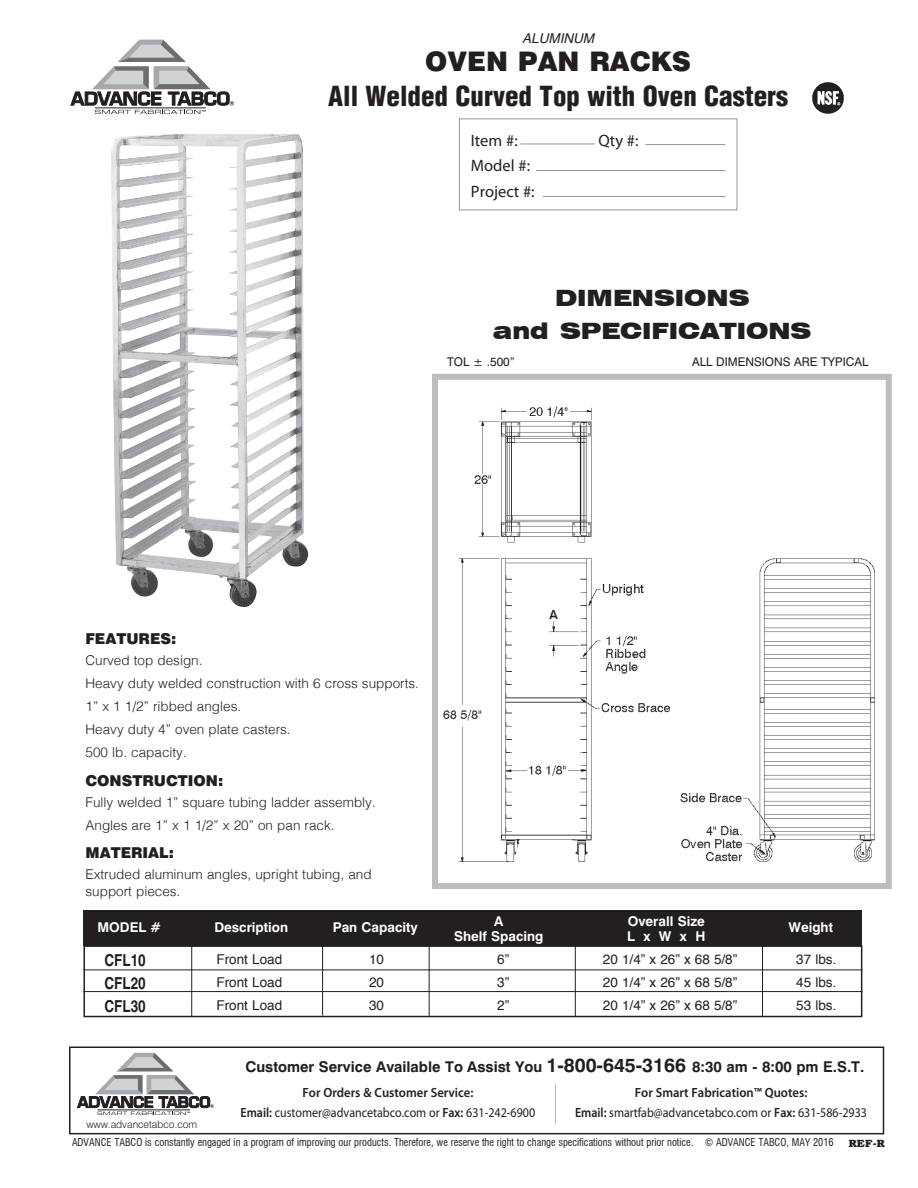
<style>
.page{position:relative;width:918px;height:1188px;background:#fff}
.page>*{position:absolute;margin:0;border:0;box-sizing:border-box;transform-origin:0 0}
.t1{font:900 condensed 27px "Helvetica";color:#231f20}
.t2{font:900 27px "Swiss 721 BT";color:#231f20}
.t3{font:900 expanded 22.5px/32.7px "Swiss 721 BT";color:#231f20;text-align:center;scale:.95 1}
.t4{font:16.5px/25.5px "Myriad Pro";color:#231f20}
.t5{font:700 condensed 16.5px/23px "Helvetica";color:#231f20;text-align:justify}
.t6{font:900 15px "Swiss 721 BT";color:#231f20}
.t7{font:700 14.85px "Swiss 721 BT";color:#231f20}
.t8{font:300 13.5px/23px "Helvetica";color:#231f20}
.t9{font:13.5px "Helvetica";color:#231f20}
.t10{font:700 13.5px "Swiss 721 BT";color:#fff}
.t11{font:italic 13.5px "Helvetica";color:#231f20}
.t12{font:13.35px/19.4px "Myriad Pro";color:#231f20;text-align:center;scale:.9 1}
.t13{font:12px "Swiss 721 BT";color:#231f20}
.t14{font:condensed 10.5px "Swiss 721 BT";color:#231f20}
.t15{font:700 10.5px "Bookman";color:#231f20}
.t16{font:300 10.35px "Swiss 721 BT";color:#231f20}
.s1{font-size:19.35px}
.s2{font-weight:600}
</style>
<div class="page">
<div style="left:83px;top:945px;width:779px;height:72px;border:2px solid #231f20"></div>
<div style="left:83px;top:911px;width:779px;height:35px;background:#231f20"></div>
<hr style="left:83px;top:970px;width:779px;height:1px;background:#231f20">
<hr style="left:191px;top:932px;width:1px;height:84px;background:#231f20">
<hr style="left:322px;top:931px;width:1px;height:85px;background:#231f20">
<hr style="left:429px;top:929px;width:1px;height:87px;background:#231f20">
<hr style="left:575px;top:929px;width:1px;height:87px;background:#231f20">
<hr style="left:762px;top:931px;width:1px;height:85px;background:#231f20">
<hr style="left:83px;top:991px;width:779px;height:1px;background:#231f20">
<svg style="left:71px;top:40px;width:163px;height:74px"></svg>
<img style="left:813px;top:83px;width:31px;height:31px">
<img style="left:111px;top:134px;width:197px;height:473px">
<img style="left:444px;top:407px;width:431px;height:455px">
<div style="left:432px;top:374px;width:460px;height:515px;border:6px solid #bcbdc0"></div>
<div style="left:69px;top:1047px;width:815px;height:87px;border:1px solid #231f20"></div>
<svg style="left:77px;top:1053px;width:137px;height:62px"></svg>
<hr style="left:555px;top:1084px;width:1px;height:40px;background:#bcbdc0">
<div style="left:459px;top:118px;width:278px;height:92px;background:#fff;border:1px solid #939598"></div>
<hr style="left:646px;top:144px;width:79px;height:1px;background:#939598">
<hr style="left:520px;top:144px;width:75px;height:1px;background:#939598">
<hr style="left:536px;top:170px;width:189px;height:1px;background:#939598">
<hr style="left:543px;top:196px;width:182px;height:1px;background:#939598">
<p class="t11" style="left:522px;top:28px;width:73px">ALUMINUM</p>
<h1 class="t2" style="left:425px;top:45px;width:267px">OVEN PAN RACKS</h1>
<h1 class="t1" style="left:328px;top:79px;width:462px">All Welded Curved Top with Oven Casters</h1>
<p class="t4" style="left:471px;top:127px;width:48px">Item #:</p>
<p class="t4" style="left:599px;top:127px;width:42px">Qty #:</p>
<p class="t4" style="left:471px;top:152px;width:65px">Model #:<br>Project #:</p>
<h2 class="t3" style="left:493px;top:282px;width:336px">DIMENSIONS<br>and SPECIFICATIONS</h2>
<p class="t13" style="left:447px;top:354px;width:69px">TOL ± .500”</p>
<p class="t13" style="left:692px;top:354px;width:178px">ALL DIMENSIONS ARE TYPICAL</p>
<p class="t6" style="left:86px;top:630px;width:93px">FEATURES:</p>
<p class="t8" style="left:86px;top:648px;width:335px">Curved top design.<br>Heavy duty welded construction with 6 cross supports.<br>1” x 1 1/2” ribbed angles.<br>Heavy duty 4” oven plate casters.<br>500 lb. capacity.</p>
<p class="t6" style="left:86px;top:771px;width:139px">CONSTRUCTION:</p>
<p class="t8" style="left:86px;top:789px;width:292px">Fully welded 1” square tubing ladder assembly.<br>Angles are 1” x 1 1/2” x 20” on pan rack.</p>
<p class="t6" style="left:86px;top:844px;width:90px">MATERIAL:</p>
<p class="t8" style="left:86px;top:865px;width:288px;line-height:16.5px">Extruded aluminum angles, upright tubing, and support pieces.</p>
<p class="t10" style="left:98px;top:919px;width:65px">MODEL #</p>
<p class="t10" style="left:214px;top:919px;width:75px">Description</p>
<p class="t10" style="left:333px;top:919px;width:87px">Pan Capacity</p>
<p class="t10" style="left:494px;top:913px;width:11px">A</p>
<p class="t10" style="left:628px;top:913px;width:79px">Overall Size</p>
<p class="t10" style="left:454px;top:928px;width:91px">Shelf Spacing</p>
<p class="t10" style="left:627px;top:928px;width:80px">L x W x H</p>
<p class="t10" style="left:788px;top:919px;width:46px">Weight</p>
<p class="t5" style="left:104px;top:948px;width:43px">CFL10<br>CFL20<br>CFL30</p>
<p class="t9" style="left:217px;top:949px;width:67px">Front Load</p>
<p class="t9" style="left:369px;top:949px;width:17px">10</p>
<p class="t9" style="left:497px;top:949px;width:14px">6”</p>
<p class="t9" style="left:603px;top:949px;width:136px">20 1/4” x 26” x 68 5/8”</p>
<p class="t9" style="left:796px;top:949px;width:42px">37 lbs.</p>
<p class="t9" style="left:217px;top:972px;width:67px">Front Load</p>
<p class="t9" style="left:369px;top:972px;width:17px">20</p>
<p class="t9" style="left:497px;top:972px;width:14px">3”</p>
<p class="t9" style="left:603px;top:972px;width:136px">20 1/4” x 26” x 68 5/8”</p>
<p class="t9" style="left:796px;top:972px;width:42px">45 lbs.</p>
<p class="t9" style="left:217px;top:995px;width:67px">Front Load</p>
<p class="t9" style="left:369px;top:995px;width:17px">30</p>
<p class="t9" style="left:497px;top:995px;width:14px">2”</p>
<p class="t9" style="left:603px;top:995px;width:136px">20 1/4” x 26” x 68 5/8”</p>
<p class="t9" style="left:796px;top:995px;width:42px">53 lbs.</p>
<p class="t7" style="left:245px;top:1058px;width:620px">Customer Service Available To Assist You <span class="s1">1-800-645-3166</span> 8:30 am - 8:00 pm E.S.T.</p>
<p class="t12" style="left:241px;top:1083px;width:329px"><span class="s2">For Orders &amp; Customer Service:<br>Email:</span> customer@advancetabco.com or <span class="s2">Fax:</span> 631-242-6900</p>
<p class="t12" style="left:575px;top:1083px;width:326px"><span class="s2">For Smart Fabrication™ Quotes:<br>Email:</span> smartfab@advancetabco.com or <span class="s2">Fax:</span> 631-586-2933</p>
<p class="t14" style="left:72px;top:1136px;width:763px">ADVANCE TABCO is constantly engaged in a program of improving our products. Therefore, we reserve the right to change specifications without prior notice. © ADVANCE TABCO, MAY 2016</p>
<p class="t16" style="left:86px;top:1118px;width:112px">www.advancetabco.com</p>
<p class="t15" style="left:849px;top:1137px;width:38px">REF-R</p>
</div>
